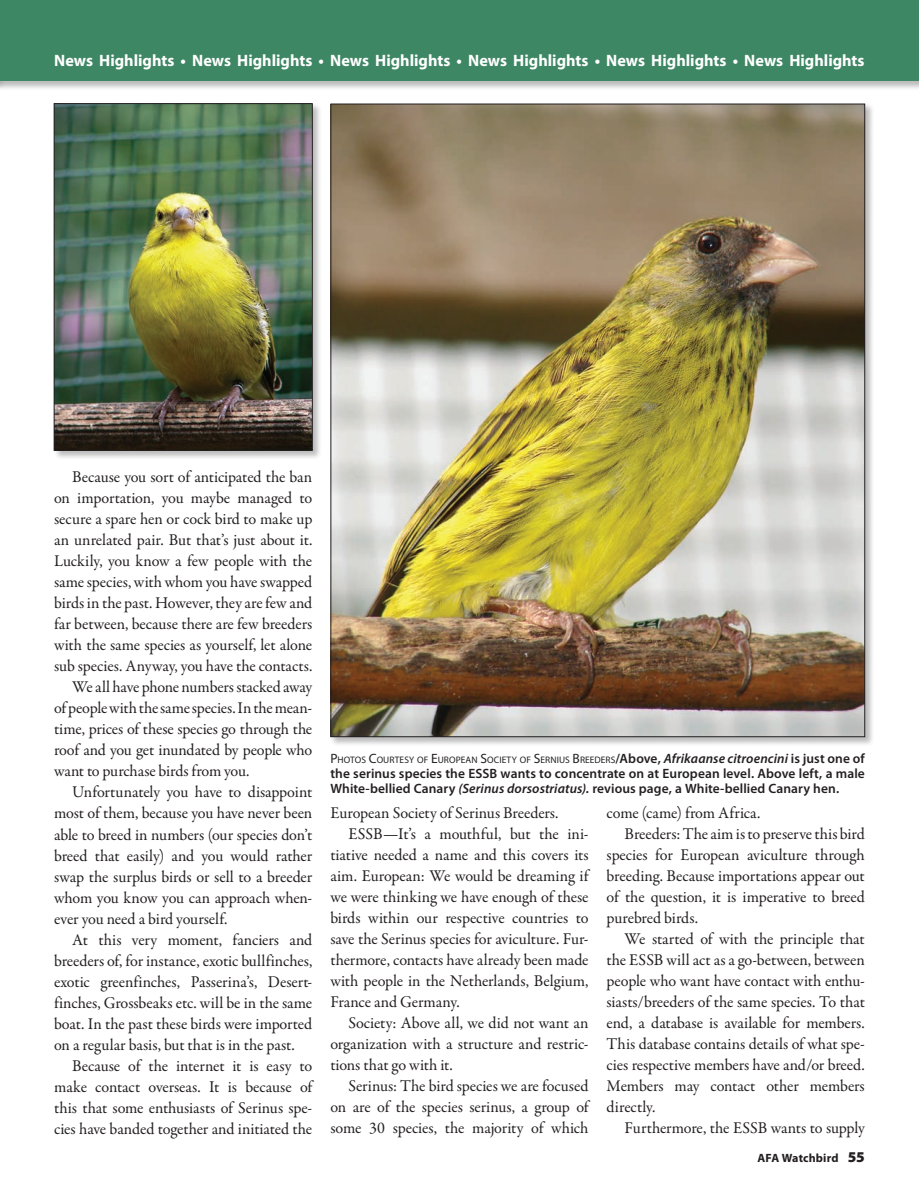
<style>
.page{position:relative;width:919px;height:1189px;background:#fff}
.page>*{position:absolute;margin:0;border:0;box-sizing:border-box;transform-origin:0 0}
.Body_Text_indent{font:16.5px/21px "Garamond Premr Pro";letter-spacing:-.01em;color:#231f20;text-align:justify}
.t1{font:700 16.5px "Myriad Pro";color:#fff}
.Photo_Captions__blac{font:600 13.5px/15px "Myriad Pro";letter-spacing:.005em;color:#231f20}
.t2{font:700 12px "Myriad Pro";letter-spacing:.01em;color:#231f20}
.Photo_Captions__blac-2{font:9.45px "Myriad Pro";letter-spacing:.01em;color:#231f20}
.s1{font-size:13.5px}
.s2{font-weight:600;font-size:13.5px}
.s3{font-weight:600;font-style:italic;font-size:13.5px}
.s4{font-style:italic}
.s5{font-weight:900;font-size:15px}
</style>
<div class="page">
<div style="left:0;top:0;width:918px;height:91px;background:#231f20;opacity:.3"></div>
<div style="left:0;top:0;width:918px;height:81px;background:#3e8764"></div>
<div style="left:330px;top:103px;width:544px;height:643px;background:#231f20;opacity:.3"></div>
<img style="left:332px;top:106px;width:530px;height:629px">
<div style="left:53px;top:103px;width:269px;height:357px;background:#231f20;opacity:.3"></div>
<img style="left:56px;top:105px;width:254px;height:343px">
<div style="left:54px;top:103px;width:258px;height:347px;border:1px solid #231f20"></div>
<p class="t1" style="left:54px;top:50px;width:811px">News Highlights • News Highlights • News Highlights • News Highlights • News Highlights • News Highlights</p>
<p class="Body_Text_indent" style="left:54px;top:467px;width:260px;text-indent:18px">Because you sort of anticipated the ban on importation, you maybe managed to secure a spare hen or cock bird to make up an unrelated pair. But that’s just about it.<br>Luckily, you know a few people with the same species, with whom you have swapped birds in the past. However, they are few and far between, because there are few breeders with the same species as yourself, let alone sub species. Anyway, you have the contacts.</p>
<p class="Body_Text_indent" style="left:54px;top:677px;width:259px;text-indent:18px">We all have phone numbers stacked away of people with the same species. In the mean&shy;time, prices of these species go through the roof and you get inundated by people who want to purchase birds from you.</p>
<p class="Body_Text_indent" style="left:54px;top:782px;width:259px;text-indent:18px">Unfortunately you have to disappoint most of them, because you have never been able to breed in numbers (our species don’t breed that easily) and you would rather swap the surplus birds or sell to a breeder whom you know you can approach when&shy;ever you need a bird yourself.</p>
<p class="Body_Text_indent" style="left:54px;top:929px;width:260px;text-indent:18px">At this very moment, fanciers and breeders of, for instance, exotic bullfinches, exotic greenfinches, Passerina’s, Desert&shy;finches, Grossbeaks etc. will be in the same boat. In the past these birds were imported on a regular basis, but that is in the past.</p>
<p class="Body_Text_indent" style="left:54px;top:1055px;width:260px;text-indent:18px">Because of the internet it is easy to make contact overseas. It is because of this that some enthusiasts of Serinus spe&shy;cies have banded together and initiated the</p>
<p class="Photo_Captions__blac-2" style="left:330px;top:753px;width:536px"><span class="s1">P</span>HOTOS <span class="s1">C</span>OURTESY OF <span class="s1">E</span>UROPEAN <span class="s1">S</span>OCIETY OF <span class="s1">S</span>ERNIUS <span class="s1">B</span>REEDERS<span class="s2">/Above,</span> <span class="s3">Afrikaanse citroencini</span> <span class="s2">is just one of</span></p>
<p class="Photo_Captions__blac" style="left:330px;top:765px;width:536px">the serinus species the ESSB wants to concentrate on at European level. Above left, a male<br>White-bellied Canary <span class="s4">(Serinus dorsostriatus).</span> revious page, a White-bellied Canary hen.</p>
<p class="Body_Text_indent" style="left:330px;top:802px;width:230px">European Society of Serinus Breeders.</p>
<p class="Body_Text_indent" style="left:330px;top:823px;width:260px;text-indent:18px">ESSB—It’s a mouthful, but the ini&shy;tiative needed a name and this covers its aim. European: We would be dreaming if we were thinking we have enough of these birds within our respective countries to save the Serinus species for aviculture. Fur&shy;thermore, contacts have already been made with people in the Netherlands, Belgium, France and Germany.</p>
<p class="Body_Text_indent" style="left:330px;top:1012px;width:259px;text-indent:18px">Society: Above all, we did not want an organization with a structure and restric&shy;tions that go with it.</p>
<p class="Body_Text_indent" style="left:330px;top:1075px;width:260px;text-indent:18px">Serinus: The bird species we are focused on are of the species serinus, a group of some 30 species, the majority of which</p>
<p class="Body_Text_indent" style="left:606px;top:802px;width:155px">come (came) from Africa.</p>
<p class="Body_Text_indent" style="left:606px;top:823px;width:260px;text-indent:18px">Breeders: The aim is to preserve this bird species for European aviculture through breeding. Because importations appear out of the question, it is imperative to breed purebred birds.</p>
<p class="Body_Text_indent" style="left:606px;top:928px;width:259px;text-indent:18px">We started of with the principle that the ESSB will act as a go-between, between people who want have contact with enthu&shy;siasts/breeders of the same species. To that end, a database is available for members.<br>This database contains details of what spe&shy;cies respective members have and/or breed.<br>Members may contact other members directly.</p>
<p class="Body_Text_indent" style="left:624px;top:1117px;width:242px">Furthermore, the ESSB wants to supply</p>
<p class="t2" style="left:757px;top:1149px;width:109px">AFA Watchbird <span class="s5">55</span></p>
</div>
